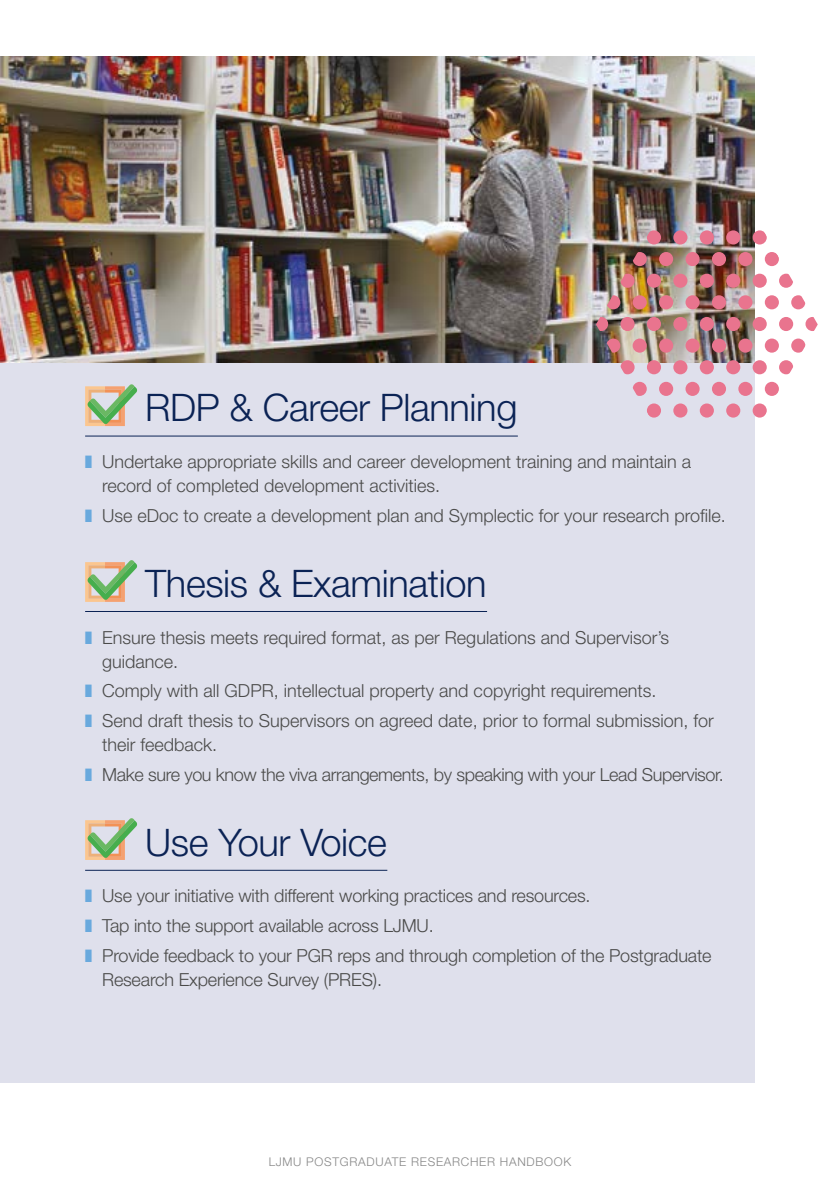
<style>
.page{position:relative;width:840px;height:1191px;background:#fff}
.page>*{position:absolute;margin:0;border:0;box-sizing:border-box;transform-origin:0 0}
.t1{font:300 38px "Helvetica Neue LT Std";letter-spacing:-.01em;color:#0b2355}
.t2{font:300 18px/24px "Helvetica Neue LT Std";color:#4a4a49}
.t3{font:300 18px "Helvetica Neue LT Std";letter-spacing:-.02em;color:#4a4a49}
.t4{font:300 12px "Helvetica Neue LT Std";letter-spacing:.06em;color:#878787}
.s1{color:#69a9dd}
</style>
<div class="page">
<div style="left:0;top:57px;width:754px;height:1026px;background:#dfe0ec"></div>
<img style="left:0;top:57px;width:754px;height:306px">
<hr style="left:85px;top:435px;width:432px;height:1px;background:#0b2355">
<hr style="left:85px;top:611px;width:402px;height:1px;background:#0b2355">
<hr style="left:85px;top:869px;width:302px;height:1px;background:#0b2355">
<svg style="left:85px;top:384px;width:52px;height:42px"></svg>
<svg style="left:85px;top:560px;width:52px;height:42px"></svg>
<svg style="left:85px;top:818px;width:52px;height:42px"></svg>
<svg style="left:595px;top:230px;width:13px;height:14px"></svg>
<svg style="left:595px;top:274px;width:13px;height:14px"></svg>
<svg style="left:595px;top:317px;width:13px;height:14px"></svg>
<svg style="left:595px;top:360px;width:13px;height:3px"></svg>
<svg style="left:606px;top:252px;width:14px;height:14px"></svg>
<svg style="left:606px;top:295px;width:14px;height:14px"></svg>
<svg style="left:606px;top:338px;width:14px;height:15px"></svg>
<svg style="left:620px;top:230px;width:14px;height:14px"></svg>
<div style="left:620px;top:274px;width:14px;height:14px;background:#e9748e;border-radius:50%"></div>
<div style="left:620px;top:317px;width:14px;height:14px;background:#e9748e;border-radius:50%"></div>
<div style="left:620px;top:360px;width:14px;height:14px;background:#e9748e;border-radius:50%"></div>
<svg style="left:632px;top:252px;width:14px;height:14px"></svg>
<div style="left:632px;top:295px;width:14px;height:14px;background:#e9748e;border-radius:50%"></div>
<div style="left:632px;top:338px;width:14px;height:15px;background:#e9748e;border-radius:50%"></div>
<div style="left:632px;top:382px;width:14px;height:14px;background:#e9748e;border-radius:50%"></div>
<div style="left:646px;top:230px;width:14px;height:14px;background:#e9748e;border-radius:50%"></div>
<div style="left:646px;top:274px;width:14px;height:14px;background:#e9748e;border-radius:50%"></div>
<div style="left:646px;top:317px;width:14px;height:14px;background:#e9748e;border-radius:50%"></div>
<div style="left:646px;top:360px;width:14px;height:14px;background:#e9748e;border-radius:50%"></div>
<div style="left:646px;top:403px;width:14px;height:14px;background:#e9748e;border-radius:50%"></div>
<div style="left:658px;top:252px;width:14px;height:14px;background:#e9748e;border-radius:50%"></div>
<div style="left:658px;top:295px;width:14px;height:14px;background:#e9748e;border-radius:50%"></div>
<div style="left:658px;top:338px;width:14px;height:15px;background:#e9748e;border-radius:50%"></div>
<div style="left:658px;top:382px;width:14px;height:14px;background:#e9748e;border-radius:50%"></div>
<div style="left:673px;top:230px;width:14px;height:14px;background:#e9748e;border-radius:50%"></div>
<div style="left:673px;top:274px;width:14px;height:14px;background:#e9748e;border-radius:50%"></div>
<div style="left:673px;top:317px;width:14px;height:14px;background:#e9748e;border-radius:50%"></div>
<div style="left:673px;top:360px;width:14px;height:14px;background:#e9748e;border-radius:50%"></div>
<div style="left:673px;top:403px;width:14px;height:14px;background:#e9748e;border-radius:50%"></div>
<div style="left:685px;top:252px;width:14px;height:14px;background:#e9748e;border-radius:50%"></div>
<div style="left:685px;top:295px;width:14px;height:14px;background:#e9748e;border-radius:50%"></div>
<div style="left:685px;top:338px;width:14px;height:15px;background:#e9748e;border-radius:50%"></div>
<div style="left:685px;top:382px;width:14px;height:14px;background:#e9748e;border-radius:50%"></div>
<div style="left:699px;top:230px;width:14px;height:14px;background:#e9748e;border-radius:50%"></div>
<div style="left:699px;top:274px;width:14px;height:14px;background:#e9748e;border-radius:50%"></div>
<div style="left:699px;top:317px;width:14px;height:14px;background:#e9748e;border-radius:50%"></div>
<div style="left:699px;top:360px;width:14px;height:14px;background:#e9748e;border-radius:50%"></div>
<div style="left:699px;top:403px;width:14px;height:14px;background:#e9748e;border-radius:50%"></div>
<div style="left:711px;top:252px;width:14px;height:14px;background:#e9748e;border-radius:50%"></div>
<div style="left:711px;top:295px;width:14px;height:14px;background:#e9748e;border-radius:50%"></div>
<div style="left:711px;top:338px;width:14px;height:15px;background:#e9748e;border-radius:50%"></div>
<div style="left:711px;top:382px;width:14px;height:14px;background:#e9748e;border-radius:50%"></div>
<div style="left:725px;top:230px;width:15px;height:14px;background:#e9748e;border-radius:50%"></div>
<div style="left:725px;top:274px;width:15px;height:14px;background:#e9748e;border-radius:50%"></div>
<div style="left:725px;top:317px;width:15px;height:14px;background:#e9748e;border-radius:50%"></div>
<div style="left:725px;top:360px;width:15px;height:14px;background:#e9748e;border-radius:50%"></div>
<div style="left:725px;top:403px;width:15px;height:14px;background:#e9748e;border-radius:50%"></div>
<div style="left:738px;top:252px;width:14px;height:14px;background:#e9748e;border-radius:50%"></div>
<div style="left:738px;top:295px;width:14px;height:14px;background:#e9748e;border-radius:50%"></div>
<div style="left:738px;top:338px;width:14px;height:15px;background:#e9748e;border-radius:50%"></div>
<div style="left:738px;top:382px;width:14px;height:14px;background:#e9748e;border-radius:50%"></div>
<div style="left:752px;top:230px;width:14px;height:14px;background:#e9748e;border-radius:50%"></div>
<div style="left:752px;top:274px;width:14px;height:14px;background:#e9748e;border-radius:50%"></div>
<div style="left:752px;top:317px;width:14px;height:14px;background:#e9748e;border-radius:50%"></div>
<div style="left:752px;top:360px;width:14px;height:14px;background:#e9748e;border-radius:50%"></div>
<div style="left:752px;top:403px;width:14px;height:14px;background:#e9748e;border-radius:50%"></div>
<div style="left:764px;top:252px;width:14px;height:14px;background:#e9748e;border-radius:50%"></div>
<div style="left:764px;top:295px;width:14px;height:14px;background:#e9748e;border-radius:50%"></div>
<div style="left:764px;top:338px;width:14px;height:15px;background:#e9748e;border-radius:50%"></div>
<div style="left:764px;top:382px;width:14px;height:14px;background:#e9748e;border-radius:50%"></div>
<div style="left:778px;top:274px;width:14px;height:14px;background:#e9748e;border-radius:50%"></div>
<div style="left:778px;top:317px;width:14px;height:14px;background:#e9748e;border-radius:50%"></div>
<div style="left:778px;top:360px;width:14px;height:14px;background:#e9748e;border-radius:50%"></div>
<div style="left:790px;top:295px;width:14px;height:14px;background:#e9748e;border-radius:50%"></div>
<div style="left:790px;top:338px;width:14px;height:15px;background:#e9748e;border-radius:50%"></div>
<svg style="left:805px;top:317px;width:12px;height:14px"></svg>
<h1 class="t1" style="left:145px;top:384px;width:373px">RDP &amp; Career Planning</h1>
<p class="t2" style="left:102px;top:449px;width:590px;text-indent:-17px"><span class="s1">■</span> Undertake appropriate skills and career development training and maintain a record of completed development activities.</p>
<p class="t2" style="left:85px;top:503px;width:641px"><span class="s1">■</span> Use eDoc to create a development plan and Symplectic for your research profile.</p>
<h1 class="t1" style="left:145px;top:560px;width:343px">Thesis &amp; Examination</h1>
<p class="t2" style="left:102px;top:624px;width:568px;text-indent:-17px"><span class="s1">■</span> Ensure thesis meets required format, as per Regulations and Supervisor’s guidance.</p>
<p class="t2" style="left:85px;top:678px;width:572px"><span class="s1">■</span> Comply with all GDPR, intellectual property and copyright requirements.</p>
<p class="t2" style="left:102px;top:708px;width:613px;text-indent:-17px"><span class="s1">■</span> Send draft thesis to Supervisors on agreed date, prior to formal submission, for their feedback.</p>
<p class="t3" style="left:85px;top:763px;width:640px"><span class="s1">■</span> Make sure you know the viva arrangements, by speaking with your Lead Supervisor.</p>
<h1 class="t1" style="left:145px;top:819px;width:243px">Use Your Voice</h1>
<p class="t2" style="left:85px;top:883px;width:506px"><span class="s1">■</span> Use your initiative with different working practices and resources.</p>
<p class="t2" style="left:85px;top:913px;width:350px"><span class="s1">■</span> Tap into the support available across LJMU.</p>
<p class="t2" style="left:102px;top:943px;width:610px;text-indent:-17px"><span class="s1">■</span> Provide feedback to your PGR reps and through completion of the Postgraduate<br>Research Experience Survey (PRES).</p>
<p class="t4" style="left:268px;top:1154px;width:304px">LJMU POSTGRADUATE RESEARCHER HANDBOOK</p>
</div>
